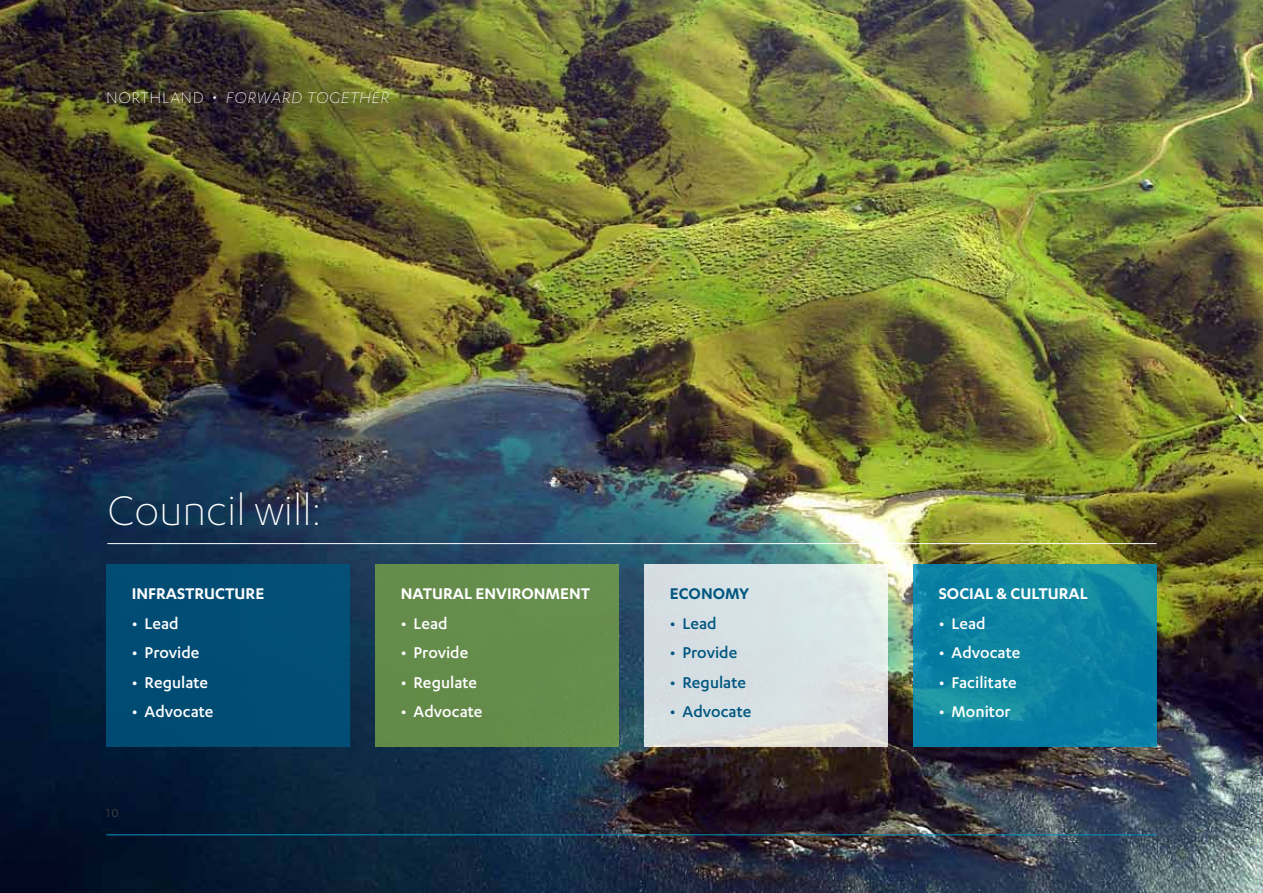
<style>
.page{position:relative;width:1263px;height:893px;background:#fff}
.page>*{position:absolute;margin:0;border:0;box-sizing:border-box;transform-origin:0 0}
.t1{font:300 48px "Karbon";color:#fff}
.t2{font:500 18px "Karbon";color:#fff}
.t3{font:600 18px "Karbon";color:#fff}
.t4{font:500 18px "Karbon";color:#005680}
.t5{font:italic 300 18px "Karbon";letter-spacing:.03em;color:#fff}
.t6{font:600 18px "Karbon";color:#005680}
.t7{font:13.5px "Karbon";color:#414042}
.s1{font-style:normal}
</style>
<div class="page">
<img style="left:0;top:0;width:1263px;height:893px">
<hr style="left:106px;top:834px;width:1051px;height:1px;background:#0094c2">
<hr style="left:107px;top:543px;width:1050px;height:1px;background:#fff">
<div style="left:106px;top:564px;width:244px;height:183px;background:#024d74"></div>
<div style="left:375px;top:564px;width:244px;height:183px;background:#658c4b"></div>
<svg style="left:644px;top:564px;width:244px;height:183px;fill:#d7e1e4"></svg>
<svg style="left:913px;top:564px;width:244px;height:183px;fill:#0b81a2"></svg>
<p class="t5" style="left:106px;top:87px;width:285px"><span class="s1">Northlan d •</span> FORWARD TOGETHER</p>
<h1 class="t1" style="left:107px;top:484px;width:215px">Council will:</h1>
<p class="t3" style="left:132px;top:583px;width:134px">INFRASTRUCTURE</p>
<p class="t2" style="left:132px;top:613px;width:48px">• Lead</p>
<p class="t2" style="left:132px;top:642px;width:69px">• Provide</p>
<p class="t2" style="left:132px;top:672px;width:78px">• Regulate</p>
<p class="t2" style="left:132px;top:701px;width:83px">• Advocate</p>
<p class="t7" style="left:106px;top:806px;width:14px">10</p>
<p class="t3" style="left:401px;top:583px;width:191px">NATURAL ENVIRONMENT</p>
<p class="t2" style="left:401px;top:613px;width:48px">• Lead</p>
<p class="t2" style="left:401px;top:642px;width:69px">• Provide</p>
<p class="t2" style="left:401px;top:672px;width:78px">• Regulate</p>
<p class="t2" style="left:401px;top:701px;width:83px">• Advocate</p>
<p class="t6" style="left:670px;top:583px;width:69px">ECONOMY</p>
<p class="t4" style="left:670px;top:613px;width:48px">• Lead</p>
<p class="t4" style="left:670px;top:642px;width:69px">• Provide</p>
<p class="t4" style="left:670px;top:672px;width:78px">• Regulate</p>
<p class="t4" style="left:670px;top:701px;width:83px">• Advocate</p>
<p class="t3" style="left:939px;top:583px;width:151px">SOCIAL &amp; CU LTURAL</p>
<p class="t2" style="left:939px;top:613px;width:48px">• Lead</p>
<p class="t2" style="left:939px;top:642px;width:83px">• Advocate</p>
<p class="t2" style="left:939px;top:672px;width:80px">• Facilitate</p>
<p class="t2" style="left:939px;top:701px;width:73px">• Monitor</p>
</div>
